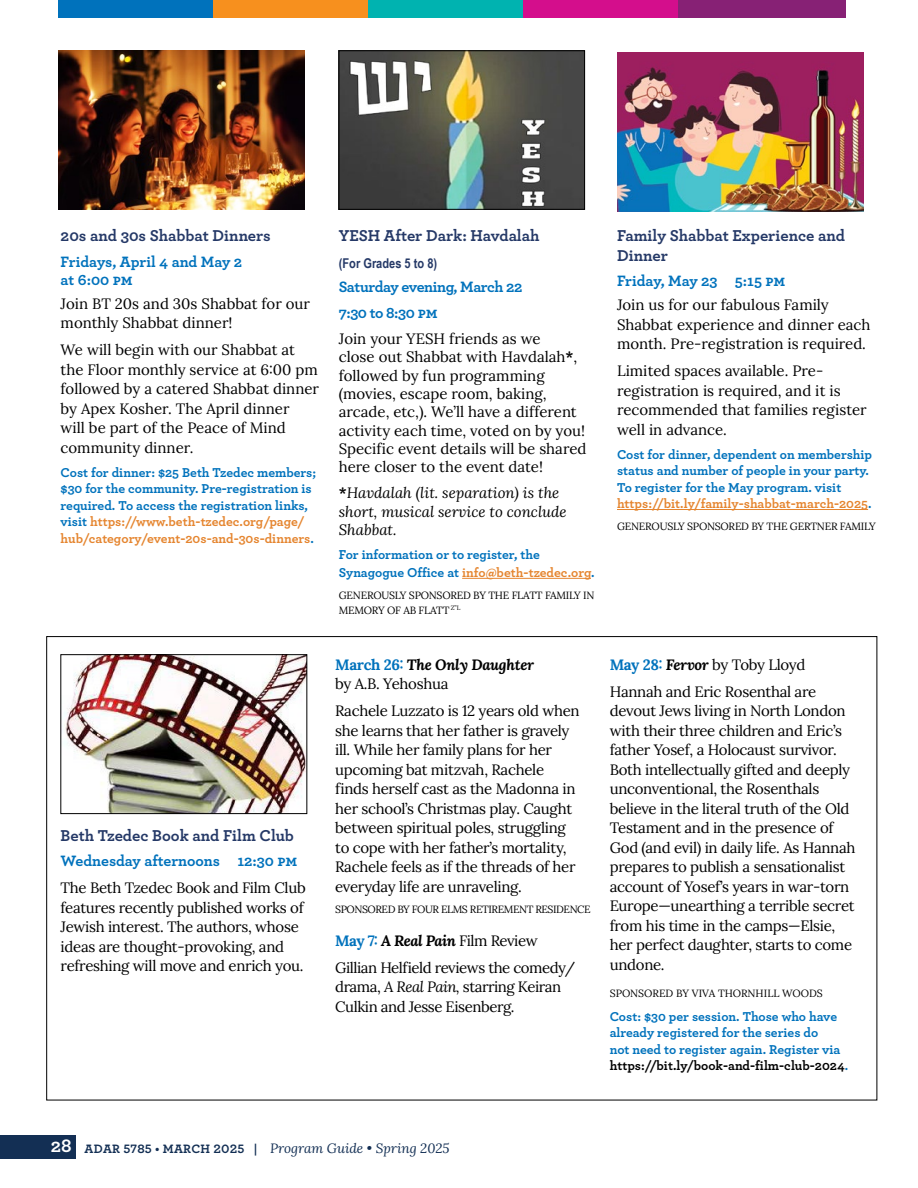
<style>
.page{position:relative;width:918px;height:1188px;background:#fff}
.page>*{position:absolute;margin:0;border:0;box-sizing:border-box;transform-origin:0 0}
.t1{font:700 16.5px/19.5px "Archer";color:#253967}
.t2{font:700 15.75px/18px "Archer";letter-spacing:-.01em;color:#0072bc}
.t3{font:700 15.75px/26.4px "Archer";letter-spacing:-.03em;color:#0072bc}
.t4{font:15px/19.5px "Lora";letter-spacing:-.02em;color:#000}
.t5{font:15px/19.5px "Lora";color:#000}
.t6{font:italic 15px/18.3px "Lora";color:#000}
.t7{font:italic 15px/19.5px "Lora";letter-spacing:-.02em;color:#000}
.t8{font:700 13.5px/16.5px "Archer";color:#0072bc}
.t9{font:italic 13.5px "Lora";color:#132f54}
.t10{font:700 13.5px "Arial Narrow";color:#253967}
.t11{font:10.5px/15px "Lora";letter-spacing:-.02em;color:#000}
.t12{font:10.5px "Lora";letter-spacing:-.04em;color:#000}
.t13{font:10.5px "Lora";color:#000}
.s1{color:#e5852f}
.s2{font-weight:700}
.s3{font-weight:700;font-style:normal}
.s4{font-weight:700;font-style:normal;color:#0072bc}
.s5{font-style:normal}
.s6{font-weight:700;color:#0072bc}
.s7{font-style:italic}
.s8{color:#000}
.s9{font-family:"Archer";font-weight:700;font-style:normal;font-size:19.5px;color:#fff}
.s10{font-family:"Archer";font-weight:700;font-style:normal;font-size:12.75px}
</style>
<div class="page">
<hr style="left:462px;top:578px;width:129px;height:1px;background:#e5852f">
<hr style="left:617px;top:509px;width:251px;height:1px;background:#e5852f">
<div style="left:59px;top:0;width:167px;height:18px;background:#0072bc"></div>
<div style="left:214px;top:0;width:167px;height:18px;background:#f7901e"></div>
<div style="left:368px;top:0;width:168px;height:18px;background:#00b3b0"></div>
<div style="left:523px;top:0;width:168px;height:18px;background:#d40e8c"></div>
<div style="left:678px;top:0;width:168px;height:18px;background:#872175"></div>
<img style="left:341px;top:53px;width:242px;height:155px">
<div style="left:339px;top:51px;width:246px;height:159px;border:1px solid #000"></div>
<img style="left:618px;top:52px;width:246px;height:159px">
<div style="left:0;top:1136px;width:76px;height:23px;background:#132f54"></div>
<img style="left:58px;top:51px;width:246px;height:159px">
<img style="left:64px;top:656px;width:241px;height:156px">
<div style="left:61px;top:654px;width:246px;height:160px;border:1px solid #000"></div>
<p class="t1" style="left:61px;top:225px;width:212px">20s and 30s Shabbat Dinners</p>
<p class="t2" style="left:61px;top:251px;width:183px">Fridays, April 4 and May 2 at 6:00 pm</p>
<p class="t5" style="left:61px;top:293px;width:251px">Join BT 20s and 30s Shabbat for our monthly Shabbat dinner!</p>
<p class="t5" style="left:61px;top:339px;width:260px">We will begin with our Shabbat at the Floor monthly service at 6:00 pm followed by a catered Shabbat dinner by Apex Kosher. The April dinner<br>will be part of the Peace of Mind community dinner.</p>
<p class="t8" style="left:61px;top:463px;width:257px">Cost for dinner: $25 Beth Tzedec members; $30 for the community. Pre-registration is required. To access the registration links, visit <span class="s1">https://www.beth-tzedec.org/page/ hub/category/event-20s-and-30s-dinners</span>.</p>
<p class="t1" style="left:339px;top:225px;width:202px">YESH After Dark: Havdalah</p>
<p class="t10" style="left:339px;top:253px;width:100px">(For Grades 5 to 8)</p>
<p class="t3" style="left:339px;top:272px;width:185px">Saturday evening, March 22<br>7:30 to 8:30 pm</p>
<p class="t5" style="left:339px;top:328px;width:249px;line-height:18.3px">Join your YESH friends as we<br>close out Shabbat with Havdalah<span class="s2">*</span>, followed by fun programming (movies, escape room, baking, arcade, etc,). We’ll have a different activity each time, voted on by you!<br>Specific event details will be shared here closer to the event date!</p>
<p class="t6" style="left:339px;top:483px;width:229px"><span class="s3">*</span>Havdalah (lit. separation) is the short, musical service to conclude<br>Shabbat.</p>
<p class="t8" style="left:339px;top:545px;width:257px;line-height:18px">For information or to register, the<br>Synagogue Office at <span class="s1">info@beth-tzedec.org</span>.</p>
<p class="t11" style="left:339px;top:587px;width:257px">GENEROUSLY SPONSORED BY THE FLATT FAMILY IN<br>MEMORY OF AB FLATT <sup>Z”L</sup></p>
<p class="t1" style="left:617px;top:225px;width:230px">Family Shabbat Experience and<br>Dinner</p>
<p class="t2" style="left:617px;top:271px;width:170px">Friday, May 23 5:15 pm</p>
<p class="t5" style="left:617px;top:294px;width:255px">Join us for our fabulous Family<br>Shabbat experience and dinner each month. Pre-registration is required.</p>
<p class="t5" style="left:617px;top:360px;width:251px">Limited spaces available. Pre&shy;registration is required, and it is recommended that families register well in advance.</p>
<p class="t8" style="left:617px;top:445px;width:257px">Cost for dinner, dependent on membership status and number of people in your party.<br>To register for the May program. visit <span class="s1">https://bit.ly/family-shabbat-march-2025</span>.</p>
<p class="t11" style="left:617px;top:518px;width:260px">GENEROUSLY SPONSORED BY THE GERTNER FAMILY</p>
<p class="t1" style="left:61px;top:824px;width:235px">Beth Tzedec Book and Film Club</p>
<p class="t2" style="left:61px;top:851px;width:238px">Wednesday afternoons 12:30 pm</p>
<p class="t4" style="left:61px;top:877px;width:247px">The Beth Tzedec Book and Film Club features recently published works of Jewish interest. The authors, whose ideas are thought-provoking, and refreshing will move and enrich you.</p>
<p class="t7" style="left:335px;top:655px;width:200px"><span class="s4">March 26:</span> The Only Daughter <span class="s5">by A.B. Yehoshua</span></p>
<p class="t4" style="left:335px;top:700px;width:246px">Rachele Luzzato is 12 years old when she learns that her father is gravely ill. While her family plans for her upcoming bat mitzvah, Rachele finds herself cast as the Madonna in her school’s Christmas play. Caught between spiritual poles, struggling to cope with her father’s mortality, Rachele feels as if the threads of her everyday life are unraveling.</p>
<p class="t12" style="left:335px;top:901px;width:257px">SPONSORED BY FOUR ELMS RETIREMENT RESIDENCE</p>
<p class="t4" style="left:335px;top:926px;width:242px;line-height:27px"><span class="s6">May 7:</span> <span class="s7">A Real Pain</span> Film Review<br>Gillian Helfield reviews the comedy/</p>
<p class="t4" style="left:335px;top:976px;width:228px">drama, <span class="s7">A Real Pain,</span> starring Keiran<br>Culkin and Jesse Eisenberg.</p>
<p class="t4" style="left:610px;top:650px;width:208px;line-height:27px"><span class="s6">May 28:</span> <span class="s7">Fervor</span> by Toby Lloyd<br>Hannah and Eric Rosenthal are</p>
<p class="t4" style="left:610px;top:700px;width:247px">devout Jews living in North London with their three children and Eric’s father Yosef, a Holocaust survivor.<br>Both intellectually gifted and deeply unconventional, the Rosenthals believe in the literal truth of the Old Testament and in the presence of God (and evil) in daily life. As Hannah prepares to publish a sensationalist account of Yosef’s years in war-torn Europe—unearthing a terrible secret from his time in the camps—Elsie, her perfect daughter, starts to come undone.</p>
<p class="t13" style="left:610px;top:985px;width:215px">SPONSORED BY VIVA THORNHILL WOODS</p>
<p class="t8" style="left:610px;top:1007px;width:240px">Cost: $30 per session. Those who have already registered for the series do<br>not need to register again. Register via <span class="s8">https://bit.ly/book-and-film-club-2024</span>.</p>
<p class="t9" style="left:51px;top:1139px;width:400px"><span class="s9">28</span> <span class="s10">ADAR 5785 • MARCH 2025 |</span> Program Guide • Spring 2025</p>
</div>
